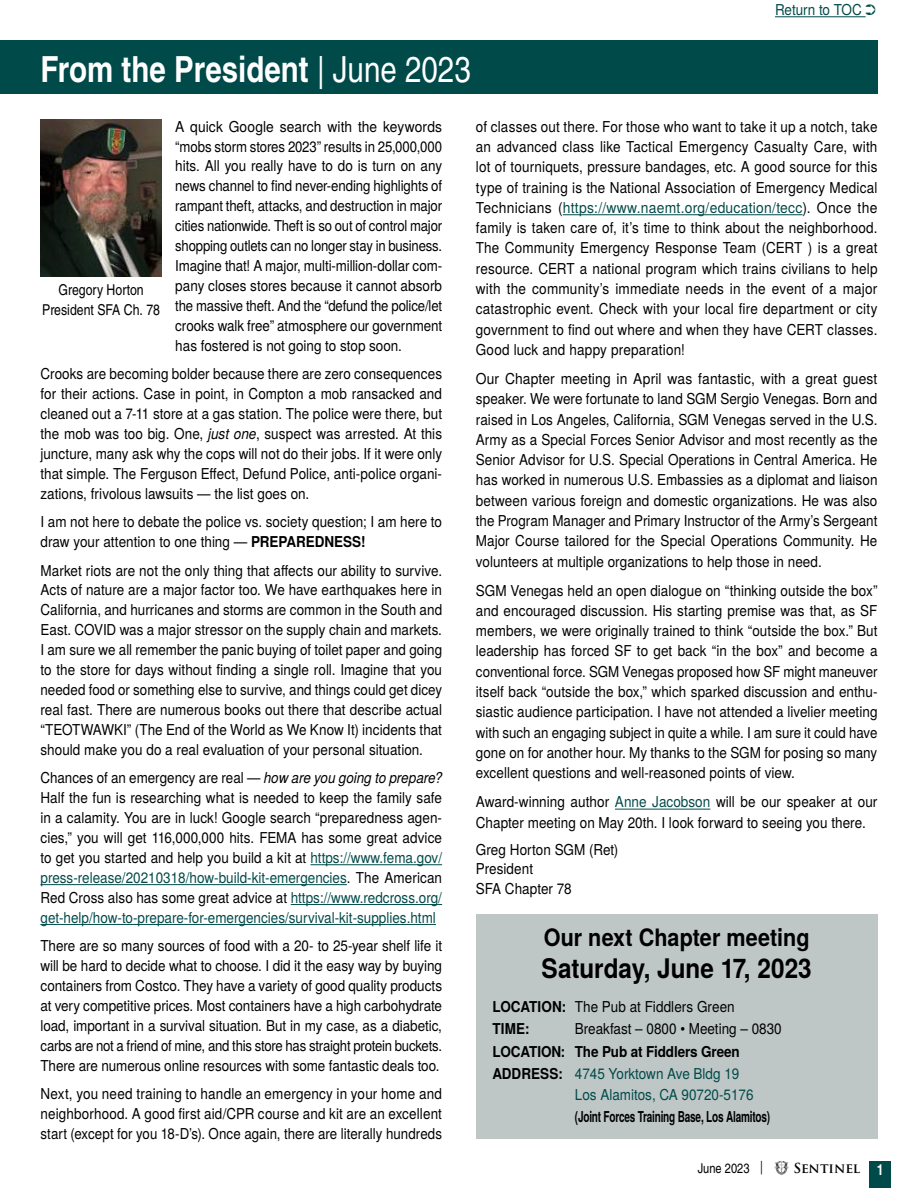
<style>
.page{position:relative;width:918px;height:1188px;background:#fff}
.page>*{position:absolute;margin:0;border:0;box-sizing:border-box;transform-origin:0 0}
.t1{font:700 36px "Te X Gyre Heros Condensed";color:#fff}
.t2{font:700 27px "Te X Gyre Heros";color:#000;scale:.9 1}
.t3{font:700 24px "Te X Gyre Heros";color:#000;scale:.9 1}
.t4{font:15px/20px "Te X Gyre Heros";color:#000;text-align:justify;scale:.9 1}
.t5{font:15px/20px "Te X Gyre Heros";color:#000;text-align:justify;scale:.92 1}
.t6{font:15px/20px "Te X Gyre Heros";color:#000;text-align:justify;scale:.89 1}
.t7{font:700 15px/22.5px "Te X Gyre Heros";letter-spacing:-.02em;color:#000;scale:.9 1}
.t8{font:700 15px "Te X Gyre Heros";letter-spacing:-.02em;color:#000;scale:.67 1}
.t9{font:15px "Te X Gyre Heros";color:#004a49;scale:.9 1}
.t10{font:15px/19.5px "Te X Gyre Heros Condensed";color:#000;text-align:center}
.t11{font:700 15px "Te X Gyre Heros Condensed";color:#fff}
.t12{font:13.5px "Te X Gyre Heros Condensed";color:#000}
.t13{font:700 13.5px "Trajan Pro";color:#000}
.t14{font:13.5px "Trajan Pro";color:#000}
.s1{font-weight:400}
.s2{font-style:italic}
.s3{font-weight:700}
.s4{color:#004a49}
.s5{font-weight:400;color:#004a49}
</style>
<div class="page">
<div style="left:869px;top:1161px;width:22px;height:27px;background:#004a49"></div>
<svg style="left:774px;top:1161px;width:15px;height:14px"></svg>
<div style="left:0;top:40px;width:878px;height:54px;background:#004a49"></div>
<hr style="left:310px;top:864px;width:132px;height:1px;background:#004a49">
<hr style="left:40px;top:884px;width:307px;height:1px;background:#004a49">
<hr style="left:291px;top:904px;width:151px;height:1px;background:#004a49">
<hr style="left:40px;top:924px;width:396px;height:1px;background:#004a49">
<img style="left:41px;top:120px;width:121px;height:157px">
<hr style="left:563px;top:214px;width:240px;height:1px;background:#004a49">
<hr style="left:615px;top:809px;width:95px;height:1px;background:#004a49">
<div style="left:476px;top:914px;width:402px;height:38px;background:#bec6c6"></div>
<div style="left:476px;top:950px;width:402px;height:41px;background:#bec6c6"></div>
<div style="left:476px;top:987px;width:402px;height:42px;background:#bec6c6"></div>
<div style="left:476px;top:1009px;width:402px;height:42px;background:#bec6c6"></div>
<div style="left:476px;top:1032px;width:402px;height:42px;background:#bec6c6"></div>
<div style="left:476px;top:1054px;width:402px;height:62px;background:#bec6c6"></div>
<div style="left:476px;top:1097px;width:402px;height:42px;background:#bec6c6"></div>
<hr style="left:775px;top:16px;width:91px;height:1px;background:#004a49">
<p class="t9" style="left:775px;top:-2px;width:114px">Return to TOC ➲</p>
<h1 class="t1" style="left:40px;top:42px;width:432px">From the President <span class="s1">| June 2023</span></h1>
<p class="t5" style="left:175px;top:115px;width:292px">A quick Google search with the keywords “mobs storm stores 2023” results in 25,000,000 hits. All you really have to do is turn on any news channel to find never-ending highlights of rampant theft, attacks, and destruction in major cities nationwide. Theft is so out of control major shopping outlets can no longer stay in business.<br>Imagine that! A major, multi-million-dollar com&shy;pany closes stores because it cannot absorb the massive theft. And the “defund the police/let crooks walk free” atmosphere our government has fostered is not going to stop soon.</p>
<p class="t4" style="left:40px;top:363px;width:448px">Crooks are becoming bolder because there are zero consequences for their actions. Case in point, in Compton a mob ransacked and cleaned out a 7-11 store at a gas station. The police were there, but the mob was too big. One, <span class="s2">just one</span>, suspect was arrested. At this juncture, many ask why the cops will not do their jobs. If it were only that simple. The Ferguson Effect, Defund Police, anti-police organi&shy;zations, frivolous lawsuits — the list goes on.</p>
<p class="t4" style="left:40px;top:511px;width:448px">I am not here to debate the police vs. society question; I am here to draw your attention to one thing — <span class="s3">PREPAREDNESS!</span></p>
<p class="t4" style="left:40px;top:559px;width:448px">Market riots are not the only thing that affects our ability to survive.<br>Acts of nature are a major factor too. We have earthquakes here in California, and hurricanes and storms are common in the South and East. COVID was a major stressor on the supply chain and markets.<br>I am sure we all remember the panic buying of toilet paper and going to the store for days without finding a single roll. Imagine that you needed food or something else to survive, and things could get dicey real fast. There are numerous books out there that describe actual “TEOTWAWKI” (The End of the World as We Know It) incidents that should make you do a real evaluation of your personal situation.</p>
<p class="t6" style="left:40px;top:767px;width:453px">Chances of an emergency are real — <span class="s2">how are you going to prepare?<br></span>Half the fun is researching what is needed to keep the family safe in a calamity. You are in luck! Google search “preparedness agen&shy;cies,” you will get 116,000,000 hits. FEMA has some great advice to get you started and help you build a kit at <span class="s4">https://www.fema.gov/ press-release/20210318/how-build-kit-emergencies</span>. The American Red Cross also has some great advice at <span class="s4">https://www.redcross.org/ get-help/how-to-prepare-for-emergencies/survival-kit-supplies.html</span></p>
<p class="t4" style="left:40px;top:935px;width:448px">There are so many sources of food with a 20- to 25-year shelf life it will be hard to decide what to choose. I did it the easy way by buying containers from Costco. They have a variety of good quality products at very competitive prices. Most containers have a high carbohydrate load, important in a survival situation. But in my case, as a diabetic, carbs are not a friend of mine, and this store has straight protein buckets.<br>There are numerous online resources with some fantastic deals too.</p>
<p class="t4" style="left:40px;top:1083px;width:448px">Next, you need training to handle an emergency in your home and neighborhood. A good first aid/CPR course and kit are an excellent start (except for you 18-D’s). Once again, there are literally hundreds</p>
<p class="t4" style="left:476px;top:115px;width:448px">of classes out there. For those who want to take it up a notch, take an advanced class like Tactical Emergency Casualty Care, with lot of tourniquets, pressure bandages, etc. A good source for this type of training is the National Association of Emergency Medical Technicians (<span class="s4">https://www.naemt.org/education/tecc</span>). Once the family is taken care of, it’s time to think about the neighborhood.<br>The Community Emergency Response Team (CERT ) is a great resource. CERT a national program which trains civilians to help with the community’s immediate needs in the event of a major catastrophic event. Check with your local fire department or city government to find out where and when they have CERT classes.<br>Good luck and happy preparation!</p>
<p class="t5" style="left:476px;top:367px;width:438px">Our Chapter meeting in April was fantastic, with a great guest speaker. We were fortunate to land SGM Sergio Venegas. Born and raised in Los Angeles, California, SGM Venegas served in the U.S.<br>Army as a Special Forces Senior Advisor and most recently as the Senior Advisor for U.S. Special Operations in Central America. He has worked in numerous U.S. Embassies as a diplomat and liaison between various foreign and domestic organizations. He was also the Program Manager and Primary Instructor of the Army’s Sergeant Major Course tailored for the Special Operations Community. He volunteers at multiple organizations to help those in need.</p>
<p class="t4" style="left:476px;top:579px;width:448px">SGM Venegas held an open dialogue on “thinking outside the box” and encouraged discussion. His starting premise was that, as SF members, we were originally trained to think “outside the box.” But leadership has forced SF to get back “in the box” and become a conventional force. SGM Venegas proposed how SF might maneuver itself back “outside the box,” which sparked discussion and enthu&shy;siastic audience participation. I have not attended a livelier meeting with such an engaging subject in quite a while. I am sure it could have gone on for another hour. My thanks to the SGM for posing so many excellent questions and well-reasoned points of view.</p>
<p class="t4" style="left:476px;top:791px;width:448px">Award-winning author <span class="s4">Anne Jacobson</span> will be our speaker at our<br>Chapter meeting on May 20th. I look forward to seeing you there.</p>
<p class="t4" style="left:476px;top:839px;width:160px;line-height:18.8px">Greg Horton SGM (Ret)<br>President</p>
<p class="t4" style="left:476px;top:878px;width:108px">SFA Chapter 78</p>
<h3 class="t3" style="left:544px;top:919px;width:297px">Our next Chapter meeting</h3>
<h2 class="t2" style="left:542px;top:948px;width:302px">Saturday, June 17, 2023</h2>
<p class="t4" style="left:492px;top:994px;width:271px;line-height:22.5px"><span class="s3">LOCATION:</span> The Pub at Fiddlers Green<br><span class="s3">TIME:</span></p>
<p class="t10" style="left:42px;top:280px;width:119px">Gregory Horton<br>President SFA Ch. 78</p>
<p class="t4" style="left:575px;top:1018px;width:231px">Breakfast – 0800 • Meeting – 0830</p>
<p class="t7" style="left:492px;top:1039px;width:276px">LOCATION: The Pub at Fiddlers Green<br>ADDRESS: <span class="s5">4745 Yorktown Ave Bldg 19</span></p>
<p class="t9" style="left:575px;top:1082px;width:200px">Los Alamitos, CA 90720-5176</p>
<p class="t8" style="left:575px;top:1105px;width:293px">(Joint Forces Training Base, Los Alamitos)</p>
<p class="t14" style="left:758px;top:1158px;width:8px">|</p>
<p class="t13" style="left:794px;top:1159px;width:68px">SENTINEL</p>
<p class="t12" style="left:698px;top:1158px;width:53px">June 2023</p>
<p class="t11" style="left:877px;top:1159px;width:8px">1</p>
</div>
